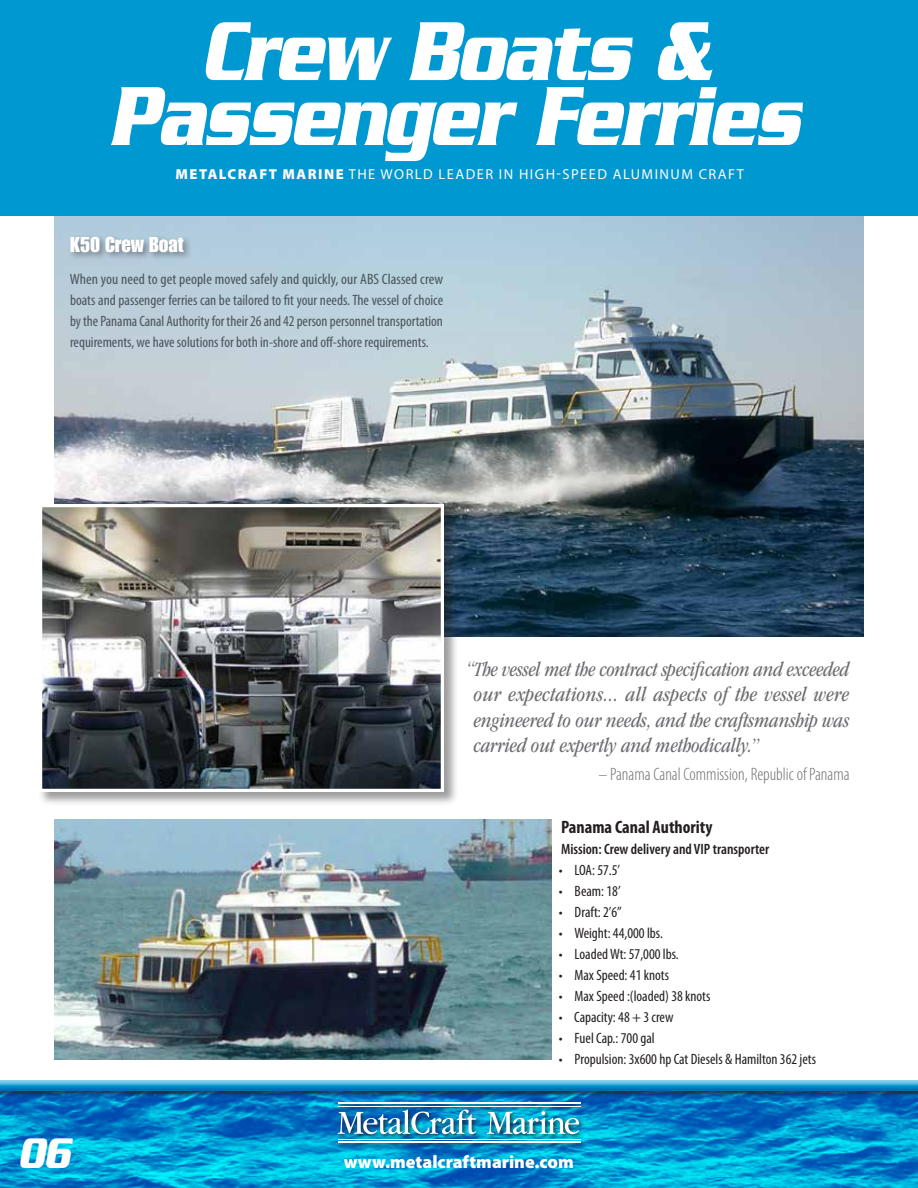
<style>
.page{position:relative;width:918px;height:1188px;background:#fff}
.page>*{position:absolute;margin:0;border:0;box-sizing:border-box;transform-origin:0 0}
.t1{font:italic 700 90.3px/64.9px "Serpentine";letter-spacing:-.02em;color:#fff;text-align:center;scale:.74 1}
.t2{font:italic 700 46.2px "Serpentine";color:#fff;scale:.74 1}
.t3{font:italic condensed 21px/25.2px "ITC Garamond Std";color:#6d6e71;text-align:justify;scale:.95 1}
.t4{font:21px "Impact LT Std";color:#fff}
.t5{font:300 condensed 18px "Myriad Pro";color:#6d6e71}
.t6{font:900 18px "Myriad Pro";color:#fff}
.t7{font:700 condensed 18px "Myriad Pro";color:#231f20}
.t8{font:condensed 15px/21px "Myriad Pro";color:#4b545b;text-align:justify}
.t9{font:condensed 15px "Myriad Pro";color:#231f20}
.t10{font:600 condensed 15px "Myriad Pro";color:#231f20}
.t11{font:14.55px "Myriad Pro";letter-spacing:.1em;color:#fefaf9}
.s1{font-weight:900}
</style>
<div class="page">
<div style="left:0;top:0;width:918px;height:216px;background:#0098d1"></div>
<img style="left:54px;top:216px;width:810px;height:420px">
<img style="left:54px;top:820px;width:498px;height:239px">
<div style="left:38px;top:503px;width:421px;height:303px;background:#231f20;opacity:.44"></div>
<img style="left:43px;top:508px;width:397px;height:280px">
<div style="left:39px;top:504px;width:405px;height:288px;border:3px solid #fff"></div>
<div style="left:68px;top:234px;width:125px;height:27px;background:#231f20;opacity:.44"></div>
<img style="left:0;top:1098px;width:918px;height:90px">
<div style="left:336px;top:1101px;width:250px;height:48px;background:#231f20;opacity:.75"></div>
<img style="left:338px;top:1110px;width:138px;height:24px">
<svg style="left:487px;top:1111px;width:92px;height:23px"></svg>
<hr style="left:338px;top:1139px;width:242px;height:1px;background:#fff">
<hr style="left:338px;top:1141px;width:242px;height:2px;background:#fff">
<hr style="left:338px;top:1102px;width:242px;height:2px;background:#fff">
<hr style="left:338px;top:1106px;width:242px;height:1px;background:#fff">
<div style="left:0;top:1080px;width:918px;height:18px;background:#231f20;opacity:.75"></div>
<div style="left:0;top:1080px;width:918px;height:13px;background:#0098d1;opacity:.75"></div>
<h1 class="t1" style="left:108px;top:18px;width:936px">Crew Boats &amp;<br>Passenger Ferries</h1>
<p class="t11" style="left:176px;top:166px;width:570px"><span class="s1">MetalCraft Marine</span> TH E WORLD LEADER IN HIGH-SPEED ALUMINUM CRAFT</p>
<h3 class="t4" style="left:70px;top:232px;width:115px">K50 Crew Boat</h3>
<p class="t8" style="left:70px;top:269px;width:375px">When you need to get people moved safely and quickly, our ABS Classed crew boats and passenger ferries can be tailored to fit your needs. The vessel of choice by the Panama Canal Authority for their 26 and 42 person personnel transportation requirements, we have solutions for both in-shore and off-shore requirements.</p>
<h3 class="t3" style="left:474px;top:657px;width:397px;text-indent:-7px">“The vessel met the contract specification and exceeded our expectations... all aspects of the vessel were engineered to our needs, and the craftsmanship was carried out expertly and methodically.”</h3>
<p class="t5" style="left:599px;top:765px;width:253px">– Panama Canal Commission, Republic of Panama</p>
<p class="t7" style="left:561px;top:817px;width:153px">Panama Canal Authority</p>
<p class="t10" style="left:561px;top:841px;width:210px">Mission: Crew delivery and VIP transporter</p>
<p class="t9" style="left:559px;top:862px;width:63px">• LOA: 57.5’</p>
<p class="t9" style="left:559px;top:883px;width:63px">• Beam: 18’</p>
<p class="t9" style="left:559px;top:904px;width:64px">• Draft: 2’6”</p>
<p class="t9" style="left:559px;top:925px;width:106px">• Weight: 44,000 lbs.</p>
<p class="t9" style="left:559px;top:946px;width:121px">• Loaded Wt: 57,000 lbs.</p>
<p class="t9" style="left:559px;top:967px;width:112px">• Max Speed: 41 knots</p>
<p class="t9" style="left:559px;top:988px;width:153px">• Max Speed :(loaded) 38 knots</p>
<p class="t9" style="left:559px;top:1009px;width:116px">• Capacity: 48 + 3 crew</p>
<p class="t9" style="left:559px;top:1030px;width:97px">• Fuel Cap.: 700 gal</p>
<p class="t9" style="left:559px;top:1051px;width:259px">• Propulsion: 3x600 hp Cat Diesels &amp; Hamilton 362 jets</p>
<h2 class="t2" style="left:18px;top:1127px;width:72px">06</h2>
<p class="t6" style="left:344px;top:1151px;width:232px">www.metalcraftmarine.com</p>
</div>
